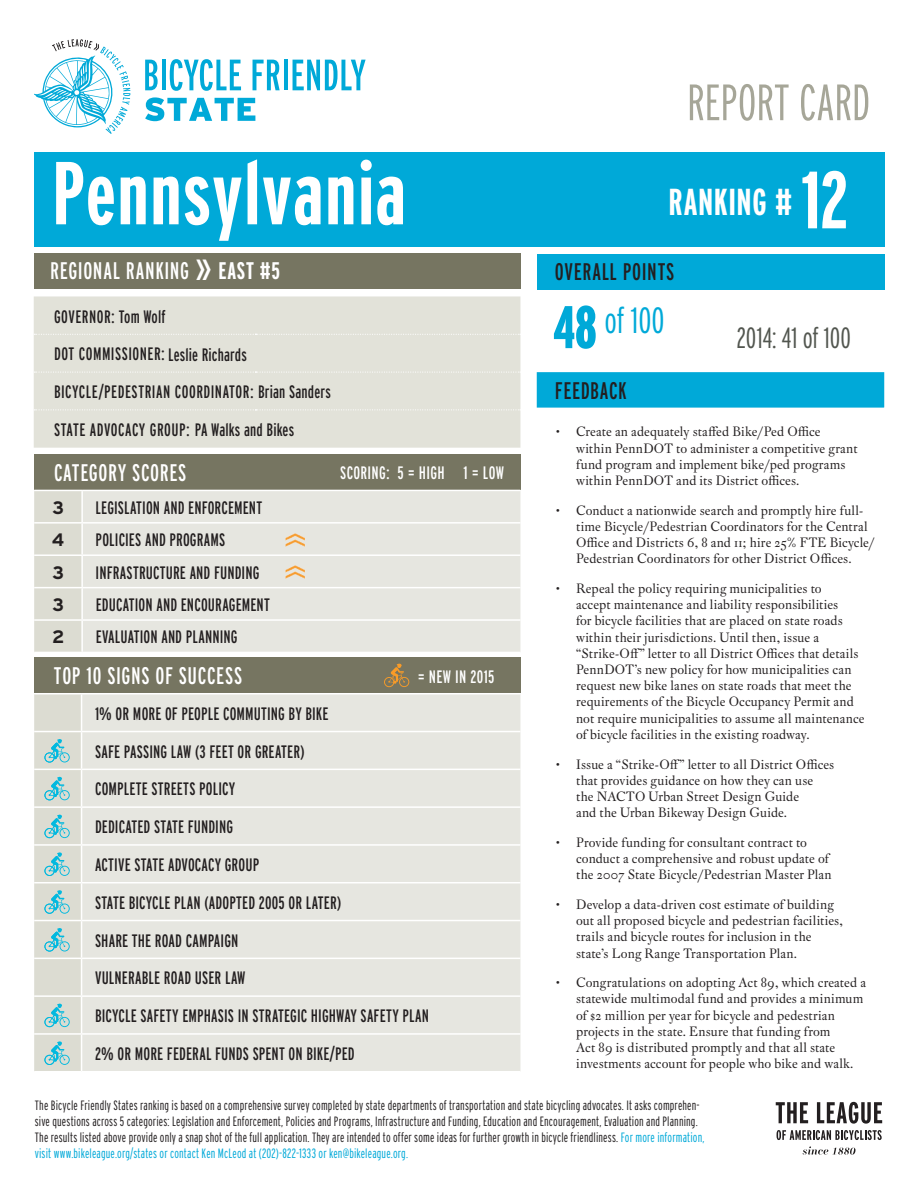
<style>
.page{position:relative;width:918px;height:1188px;background:#fff}
.page>*{position:absolute;margin:0;border:0;box-sizing:border-box;transform-origin:0 0}
.t1{font:700 extra-condensed 89.1px "Interstate";letter-spacing:.02em;color:#fff}
.t2{font:300 extra-condensed 51px "Interstate";letter-spacing:-.01em;color:#a6a698}
.t3{font:700 extra-condensed 37.5px "Interstate";letter-spacing:.015em;color:#fff}
.t4{font:300 extra-condensed 36.45px "Interstate";color:#00a9d8}
.t5{font:300 extra-condensed 29.25px "Interstate";color:#52564f}
.t6{font:extra-condensed 24px "Interstate";letter-spacing:.025em;color:#fff}
.t7{font:extra-condensed 24px "Interstate";color:#231f20}
.t8{font:extra-condensed 18px/37.8px "Interstate";letter-spacing:.01em;color:#231f20}
.t9{font:extra-condensed 18px "Interstate";letter-spacing:.015em;color:#fff}
.t10{font:700 18px "Interstate";color:#231f20}
.t11{font:13.5px/16.2px "Fleischman BT Pro";letter-spacing:.01em;color:#231f20}
.t12{font:300 extra-condensed 13.5px/16.2px "Interstate";letter-spacing:.01em;color:#231f20}
.s1{font-size:39px}
.s2{font-weight:700}
.s3{font-size:81px}
.s4{font-weight:900;font-size:60px}
.s5{color:#00a9d8}
</style>
<div class="page">
<div style="left:34px;top:152px;width:486px;height:94px;background:#00a9d8"></div>
<div style="left:507px;top:152px;width:377px;height:94px;background:#00a9d8"></div>
<div style="left:34px;top:253px;width:486px;height:36px;background:#767561"></div>
<div style="left:34px;top:296px;width:486px;height:152px;background:#e2e2d9"></div>
<svg style="left:34px;top:334px;width:486px;height:1px"></svg>
<svg style="left:34px;top:372px;width:486px;height:1px"></svg>
<svg style="left:34px;top:409px;width:486px;height:1px"></svg>
<div style="left:537px;top:372px;width:347px;height:36px;background:#00a9d8"></div>
<div style="left:537px;top:254px;width:347px;height:35px;background:#00a9d8"></div>
<svg style="left:803px;top:1146px;width:52px;height:9px"></svg>
<svg style="left:776px;top:1102px;width:32px;height:21px"></svg>
<svg style="left:817px;top:1102px;width:65px;height:22px"></svg>
<svg style="left:777px;top:1130px;width:105px;height:10px"></svg>
<svg style="left:145px;top:97px;width:110px;height:24px"></svg>
<svg style="left:145px;top:60px;width:13px;height:30px"></svg>
<hr style="left:162px;top:60px;width:4px;height:30px;background:#00a9d8">
<svg style="left:170px;top:59px;width:71px;height:32px"></svg>
<svg style="left:253px;top:60px;width:27px;height:30px"></svg>
<hr style="left:284px;top:60px;width:4px;height:30px;background:#00a9d8">
<svg style="left:293px;top:60px;width:73px;height:30px"></svg>
<svg style="left:35px;top:39px;width:95px;height:95px"></svg>
<svg style="left:34px;top:454px;width:486px;height:198px;background:#949483"></svg>
<div style="left:83px;top:491px;width:437px;height:161px;background:#e6e6e0"></div>
<hr style="left:34px;top:490px;width:48px;height:1px;background:#fff">
<hr style="left:82px;top:490px;width:438px;height:1px;background:#fff">
<hr style="left:81px;top:491px;width:2px;height:31px;background:#fff">
<hr style="left:34px;top:522px;width:48px;height:2px;background:#fff">
<hr style="left:82px;top:522px;width:438px;height:2px;background:#fff">
<hr style="left:81px;top:524px;width:2px;height:30px;background:#fff">
<hr style="left:34px;top:554px;width:48px;height:2px;background:#fff">
<hr style="left:82px;top:554px;width:438px;height:2px;background:#fff">
<hr style="left:81px;top:556px;width:2px;height:31px;background:#fff">
<hr style="left:34px;top:587px;width:48px;height:1px;background:#fff">
<hr style="left:82px;top:587px;width:438px;height:1px;background:#fff">
<hr style="left:81px;top:588px;width:2px;height:31px;background:#fff">
<hr style="left:34px;top:619px;width:48px;height:2px;background:#fff">
<hr style="left:82px;top:619px;width:438px;height:2px;background:#fff">
<hr style="left:81px;top:621px;width:2px;height:31px;background:#fff">
<img style="left:277px;top:524px;width:39px;height:31px">
<img style="left:277px;top:557px;width:39px;height:30px">
<svg style="left:34px;top:658px;width:486px;height:413px;background:#dbdcd5"></svg>
<h1 class="t1" style="left:52px;top:139px;width:355px">Pennsylvania</h1>
<h3 class="t6" style="left:50px;top:256px;width:19px">REGIONAL</h3>
<h3 class="t6" style="left:126px;top:256px;width:156px">RAN KING <span class="s1">»</span> <span class="s2">east #5</span></h3>
<h3 class="t8" style="left:54px;top:297px;width:278px">GOVERNOR: TOM WOLF<br>DOT COMMISSIONER:LESLIE RICHARDS BICYCLE/PEDESTRIAN COORDINATOR: BRIAN SANDERS STATE ADVOCACY GROUP: PA WALKS AND BIKES</h3>
<h3 class="t6" style="left:54px;top:458px;width:20px">CATEGORY</h3>
<h3 class="t6" style="left:132px;top:458px;width:19px">SCORES</h3>
<h3 class="t9" style="left:340px;top:462px;width:14px">SCORING</h3>
<h3 class="t9" style="left:386px;top:462px;width:47px">: 5 = HIGH</h3>
<h3 class="t9" style="left:463px;top:462px;width:42px">1 = LOW</h3>
<h3 class="t10" style="left:52px;top:497px;width:13px">3</h3>
<h3 class="t8" style="left:96px;top:488px;width:168px">LEGISLATION AND ENFORCEMENT</h3>
<h3 class="t10" style="left:52px;top:529px;width:14px">4</h3>
<h3 class="t8" style="left:96px;top:521px;width:131px">POLICIES AND PROGRAMS</h3>
<h3 class="t10" style="left:52px;top:561px;width:13px">3</h3>
<h3 class="t8" style="left:96px;top:553px;width:165px">INFRASTRUCTURE AND FUNDING</h3>
<h3 class="t10" style="left:52px;top:594px;width:13px">3</h3>
<h3 class="t8" style="left:96px;top:586px;width:176px">EDUCATION AND ENCOURAGEMENT</h3>
<h3 class="t10" style="left:52px;top:626px;width:14px">2</h3>
<h3 class="t8" style="left:96px;top:618px;width:143px">EVALUATION AND PLANNING</h3>
<h3 class="t6" style="left:54px;top:661px;width:71px">TOP 10 SIGNS</h3>
<h3 class="t6" style="left:155px;top:661px;width:42px">OF SUCCESS</h3>
<h3 class="t9" style="left:418px;top:665px;width:78px">= NEW IN 2015</h3>
<p class="t8" style="left:95px;top:694px;width:336px">1% OR MORE OF PEOPLE COMMUTING BY BIKE<br>SAFE PASSING LAW (3 FEET OR GREATER)<br>COMPLETE STREETS POLICY<br>DEDICATED STATE FUNDING<br>ACTIVE STATE ADVOCACY GROUP<br>STATE BICYCLE PLAN (ADOPTED 2005 OR LATER)<br>SHARE THE ROAD CAMPAIGN<br>VULNERABLE ROAD USER LAW<br>BICYCLE SAFETY EMPHASIS IN STRATEGIC HIGHWAY SAFETY PLAN 2% OR MORE FEDERAL FUNDS SPENT ON BIKE/PED</p>
<h2 class="t2" style="left:687px;top:71px;width:185px">REPORT CARD</h2>
<h3 class="t3" style="left:669px;top:179px;width:181px">Ranking # <span class="s3">12</span></h3>
<h3 class="t7" style="left:555px;top:257px;width:10px">OVERALL</h3>
<h3 class="t7" style="left:623px;top:257px;width:10px">POINTS</h3>
<h3 class="t4" style="left:553px;top:298px;width:113px"><span class="s4">48</span> of 100</h3>
<h3 class="t7" style="left:555px;top:376px;width:10px">FEEDBAC</h3>
<h3 class="t7" style="left:618px;top:376px;width:10px">K</h3>
<h3 class="t5" style="left:737px;top:320px;width:116px">2014: 41 of 100</h3>
<p class="t11" style="left:576px;top:424px;width:283px;text-indent:-20px">• Create an adequately staffed Bike/Ped Office within PennDOT to administer a competitive grant fund program and implement bike/ped programs within PennDOT and its District offices.</p>
<p class="t11" style="left:576px;top:502px;width:300px;text-indent:-20px">• Conduct a nationwide search and promptly hire full&shy;time Bicycle/Pedestrian Coordinators for the Central Office and Districts 6, 8 and 11; hire 25% FTE Bicycle/ Pedestrian Coordinators for other District Offices.</p>
<p class="t11" style="left:576px;top:580px;width:290px;text-indent:-20px">• Repeal the policy requiring municipalities to<br>accept maintenance and liability responsibilities<br>for bicycle facilities that are placed on state roads within their jurisdictions. Until then, issue a “Strike-Off” letter to all District Offices that details PennDOT’s new policy for how municipalities can request new bike lanes on state roads that meet the requirements of the Bicycle Occupancy Permit and not require municipalities to assume all maintenance of bicycle facilities in the existing roadway.</p>
<p class="t11" style="left:576px;top:756px;width:260px;text-indent:-20px">• Issue a “Strike-Off” letter to all District Offices that provides guidance on how they can use<br>the NACTO Urban Street Design Guide<br>and the Urban Bikeway Design Guide.</p>
<p class="t11" style="left:576px;top:834px;width:257px;text-indent:-20px">• Provide funding for consultant contract to conduct a comprehensive and robust update of the 2007 State Bicycle/Pedestrian Master Plan</p>
<p class="t11" style="left:576px;top:896px;width:268px;text-indent:-20px">• Develop a data-driven cost estimate of building out all proposed bicycle and pedestrian facilities, trails and bicycle routes for inclusion in the state’s Long Range Transportation Plan.</p>
<p class="t11" style="left:576px;top:974px;width:291px;text-indent:-20px">• Congratulations on adopting Act 89, which created a statewide multimodal fund and provides a minimum of $2 million per year for bicycle and pedestrian projects in the state. Ensure that funding from<br>Act 89 is distributed promptly and that all state investments account for people who bike and walk.</p>
<p class="t12" style="left:35px;top:1097px;width:671px">The Bicycle Friendly States ranking is based on a comprehensive survey completed by state departments of transportation and state bicycling advocates. It asks comprehen&shy;sive questions across 5 categories: Legislation and Enforcement, Policies and Programs, Infrastructure and Funding, Education and Encouragement, Evaluation and Planning.<br>The results listed above provide only a snap shot of the full application. They are intended to offer some ideas for further growth in bicycle friendliness. <span class="s5">For more information, visit www.bikeleague.org/states or contact Ken McLeod at (202)-822-1333 or ken@bikeleague.org.</span></p>
</div>
